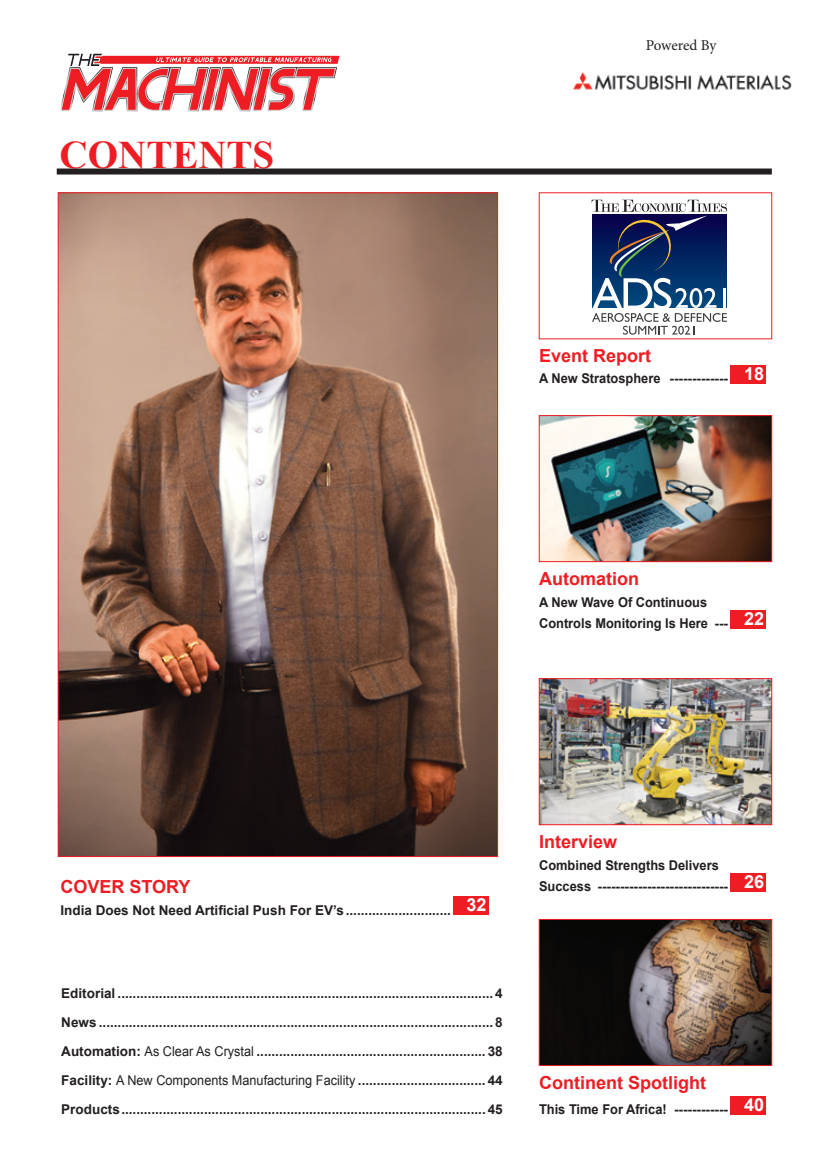
<style>
.page{position:relative;width:830px;height:1161px;background:#fff}
.page>*{position:absolute;margin:0;border:0;box-sizing:border-box;transform-origin:0 0}
.t1{font:700 39px "Times New Roman";color:#ee1d23}
.t2{font:700 18px "Arial";color:#ee1d23}
.t3{font:700 18px "Arial";color:#fff}
.t4{font:15px "Minion Pro";letter-spacing:-.01em;color:#231f20}
.t5{font:700 13.5px "Arial";color:#231f20}
.t6{font:700 13.5px/21.1px "Arial";color:#231f20;scale:.95 1}
.s1{font-weight:400}
</style>
<div class="page">
<svg style="left:60px;top:53px;width:279px;height:58px"></svg>
<div style="left:57px;top:168px;width:714px;height:6px;background:#231f20"></div>
<img style="left:60px;top:194px;width:435px;height:661px">
<div style="left:452px;top:896px;width:36px;height:18px;background:#ee1d23"></div>
<div style="left:730px;top:365px;width:35px;height:18px;background:#ee1d23"></div>
<img style="left:540px;top:417px;width:229px;height:143px">
<div style="left:538px;top:415px;width:233px;height:147px;border:1px solid #ee1d23"></div>
<div style="left:730px;top:610px;width:35px;height:18px;background:#ee1d23"></div>
<img style="left:540px;top:921px;width:229px;height:143px">
<div style="left:538px;top:919px;width:233px;height:147px;border:1px solid #ee1d23"></div>
<div style="left:730px;top:1096px;width:35px;height:18px;background:#ee1d23"></div>
<img style="left:540px;top:680px;width:229px;height:143px">
<div style="left:538px;top:678px;width:233px;height:147px;border:1px solid #ee1d23"></div>
<div style="left:730px;top:873px;width:35px;height:18px;background:#ee1d23"></div>
<img style="left:573px;top:72px;width:219px;height:18px">
<svg style="left:591px;top:200px;width:135px;height:135px"></svg>
<p class="t1" style="left:60px;top:128px;width:216px">CONTENTS</p>
<p class="t4" style="left:645px;top:35px;width:72px">Powered By</p>
<p class="t2" style="left:539px;top:344px;width:114px">Event Report</p>
<p class="t6" style="left:539px;top:368px;width:200px">A New Stratosphere -------------</p>
<p class="t3" style="left:743px;top:362px;width:22px">18</p>
<p class="t2" style="left:539px;top:567px;width:101px">Automation</p>
<p class="t6" style="left:539px;top:592px;width:200px">A New Wave Of Continuous<br>Controls Monitoring Is Here ---</p>
<p class="t3" style="left:743px;top:607px;width:22px">22</p>
<p class="t2" style="left:60px;top:875px;width:132px">COVER STORY</p>
<p class="t5" style="left:60px;top:901px;width:392px">India Does Not Need Artificial Push For EV’s............................</p>
<p class="t3" style="left:466px;top:893px;width:22px">32</p>
<p class="t5" style="left:61px;top:985px;width:442px">Editorial .................................................................................................... 4</p>
<p class="t5" style="left:61px;top:1014px;width:442px">News ......................................................................................................... 8</p>
<p class="t5" style="left:61px;top:1042px;width:442px">Automation: <span class="s1">As Clear As Crystal</span> ............................................................. 38</p>
<p class="t5" style="left:61px;top:1071px;width:442px">Facility: <span class="s1">A New Components Manufacturing Facility</span> .................................. 44</p>
<p class="t5" style="left:61px;top:1100px;width:442px">Products................................................................................................. 45</p>
<p class="t2" style="left:539px;top:830px;width:80px">Interview</p>
<p class="t6" style="left:539px;top:855px;width:200px">Combined Strengths Delivers<br>Success -----------------------------</p>
<p class="t3" style="left:743px;top:870px;width:22px">26</p>
<p class="t2" style="left:539px;top:1070px;width:168px">Continent Spotlight</p>
<p class="t6" style="left:539px;top:1099px;width:200px">This Time For Africa! ------------</p>
<p class="t3" style="left:743px;top:1093px;width:22px">40</p>
</div>
